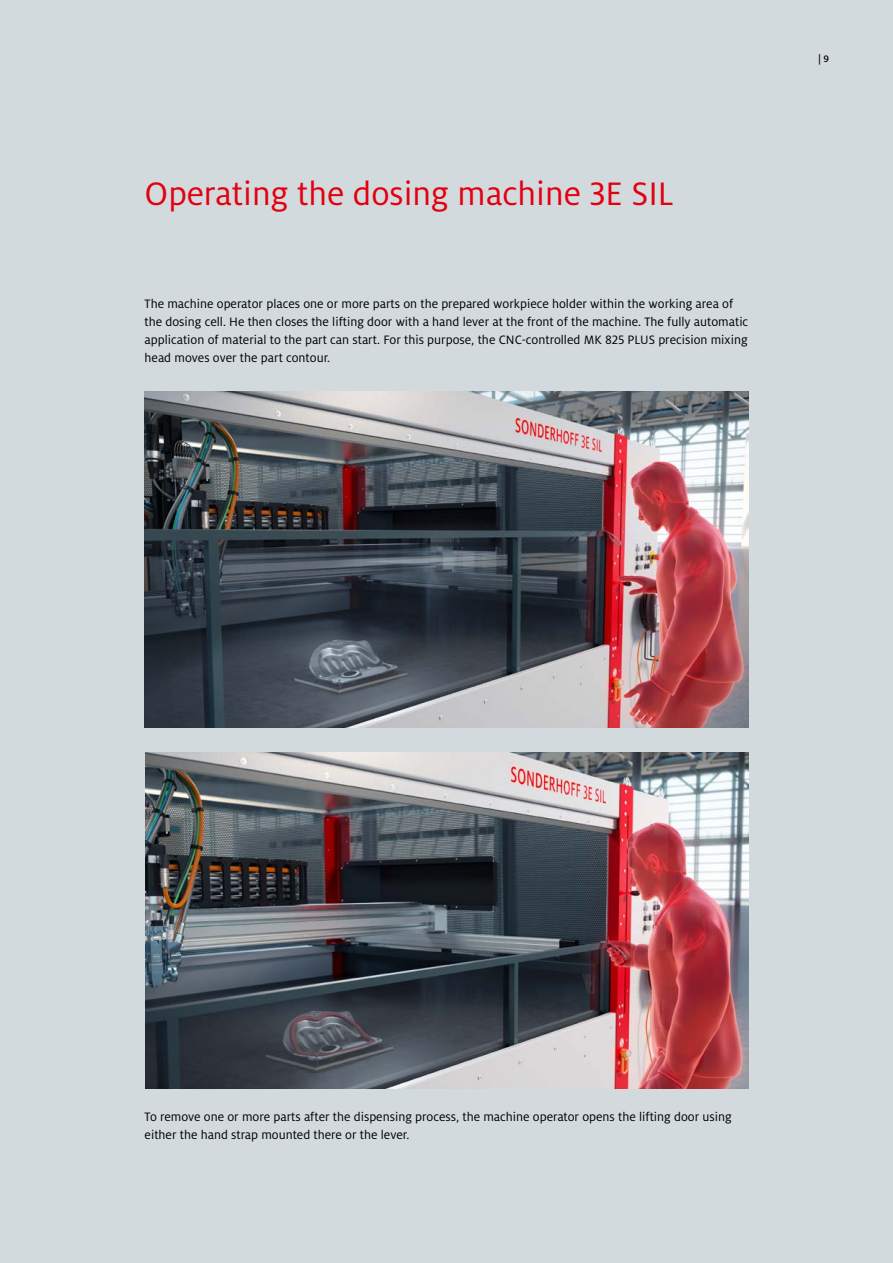
<style>
.page{position:relative;width:893px;height:1263px;background:#d3dade}
.page>*{position:absolute;margin:0;border:0;box-sizing:border-box;transform-origin:0 0}
.t1{font:36px "Henkel Milo";color:#e3000f}
.t2{font:13.5px/18px "Henkel Milo";color:#000}
.t3{font:500 10.5px "Henkel Milo";color:#000}
</style>
<div class="page">
<img style="left:145px;top:391px;width:603px;height:336px">
<img style="left:145px;top:753px;width:603px;height:336px">
<h1 class="t1" style="left:145px;top:174px;width:531px">Operating the dosing machine 3E SIL</h1>
<p class="t2" style="left:145px;top:295px;width:605px">The machine operator places one or more parts on the prepared workpiece holder within the working area of the dosing cell. He then closes the lifting door with a hand lever at the front of the machine. The fully automatic application of material to the part can start. For this purpose, the CNC-controlled MK 825 PLUS precision mixing head moves over the part contour.</p>
<p class="t3" style="left:818px;top:53px;width:13px">| 9</p>
<p class="t2" style="left:145px;top:1107px;width:589px">To remove one or more parts after the dispensing process, the machine operator opens the lifting door using either the hand strap mounted there or the lever.</p>
</div>
